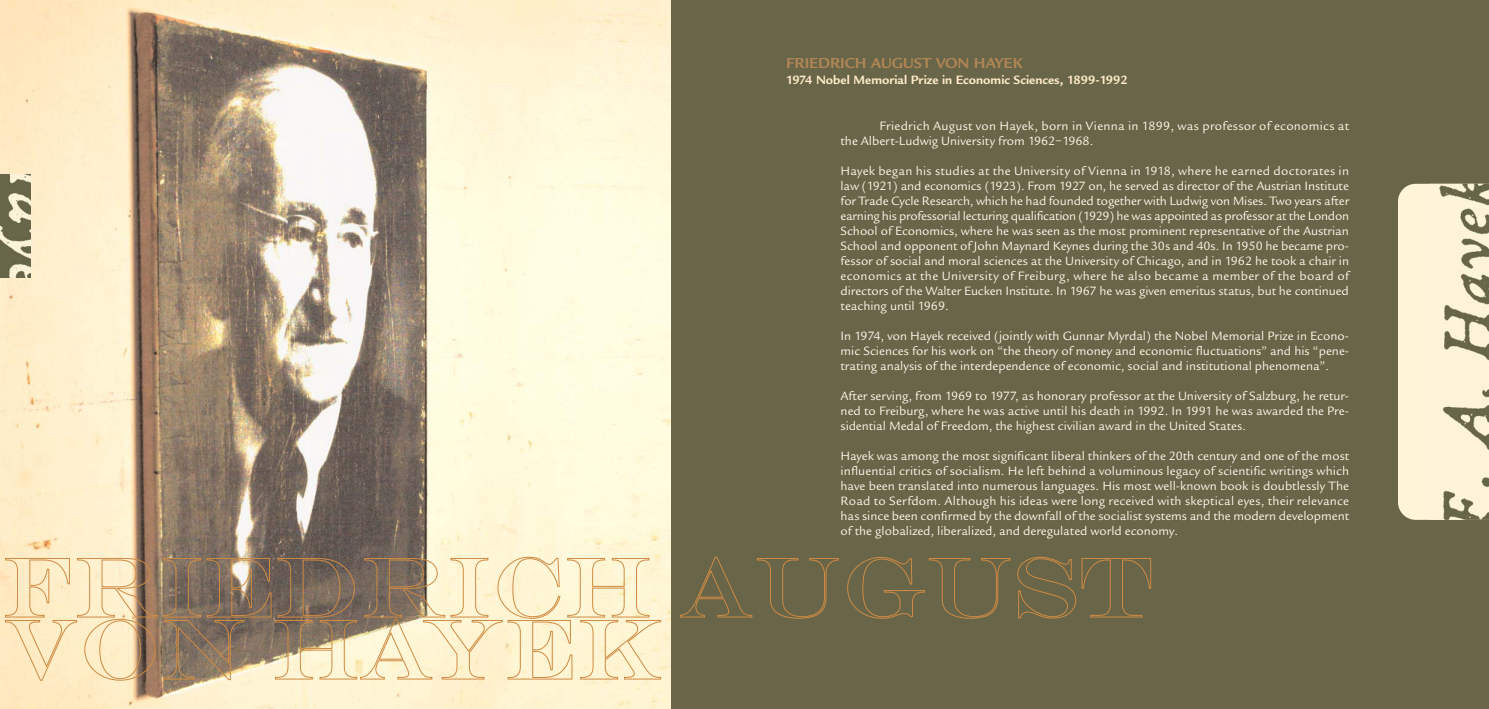
<style>
.page{position:relative;width:1489px;height:709px;background:#fff}
.page>*{position:absolute;margin:0;border:0;box-sizing:border-box;transform-origin:0 0}
.t1{font:700 15px "Legacy Sans";letter-spacing:-.015em;color:#b18656}
.t2{font:12.5px/15px "Legacy Sans";color:#fff8ea;text-align:justify}
.t3{font:12.5px/15px "Legacy Sans";letter-spacing:.02em;color:#fff8ea}
.t4{font:700 12.5px "Legacy Sans";color:#ffeac9}
</style>
<div class="page">
<div style="left:600px;top:0;width:888px;height:709px;background:#686548"></div>
<div style="left:1398px;top:184px;width:31px;height:336px;background:#fff4d8"></div>
<img style="left:1429px;top:184px;width:59px;height:336px">
<img style="left:0;top:0;width:670px;height:709px">
<img style="left:0;top:174px;width:31px;height:104px">
<svg style="left:5px;top:557px;width:1145px;height:123px"></svg>
<p class="t1" style="left:786px;top:57px;width:238px">FRIEDRICH AUGUST VON HAYEK</p>
<p class="t4" style="left:786px;top:75px;width:343px">1974 Nobel Memorial Prize in Economic Sciences, 1899-1992</p>
<p class="t3" style="left:840px;top:120px;width:510px;text-indent:39px">Friedrich August von Hayek, born in Vienna in 1899, was professor of economics at the Albert-Ludwig University from 1962–1968.</p>
<p class="t2" style="left:840px;top:165px;width:510px">Hayek began his studies at the University of Vienna in 1918, where he earned doctorates in law (1921) and economics (1923). From 1927 on, he served as director of the Austrian Institute for Trade Cycle Research, which he had founded together with Ludwig von Mises. Two years after earning his professorial lecturing qualification (1929) he was appointed as professor at the London School of Economics, where he was seen as the most prominent representative of the Austrian School and opponent of John Maynard Keynes during the 30s and 40s. In 1950 he became pro&shy;fessor of social and moral sciences at the University of Chicago, and in 1962 he took a chair in economics at the University of Freiburg, where he also became a member of the board of directors of the Walter Eucken Institute. In 1967 he was given emeritus status, but he continued teaching until 1969.</p>
<p class="t2" style="left:840px;top:330px;width:510px">In 1974, von Hayek received (jointly with Gunnar Myrdal) the Nobel Memorial Prize in Econo&shy;mic Sciences for his work on “the theory of money and economic fluctuations” and his “pene&shy;trating analysis of the interdependence of economic, social and institutional phenomena”.</p>
<p class="t2" style="left:840px;top:390px;width:510px">After serving, from 1969 to 1977, as honorary professor at the University of Salzburg, he retur&shy;ned to Freiburg, where he was active until his death in 1992. In 1991 he was awarded the Pre&shy;sidential Medal of Freedom, the highest civilian award in the United States.</p>
<p class="t2" style="left:840px;top:450px;width:510px">Hayek was among the most significant liberal thinkers of the 20th century and one of the most influential critics of socialism. He left behind a voluminous legacy of scientific writings which have been translated into numerous languages. His most well-known book is doubtlessly The Road to Serfdom. Although his ideas were long received with skeptical eyes, their relevance has since been confirmed by the downfall of the socialist systems and the modern development of the globalized, liberalized, and deregulated world economy.</p>
</div>
